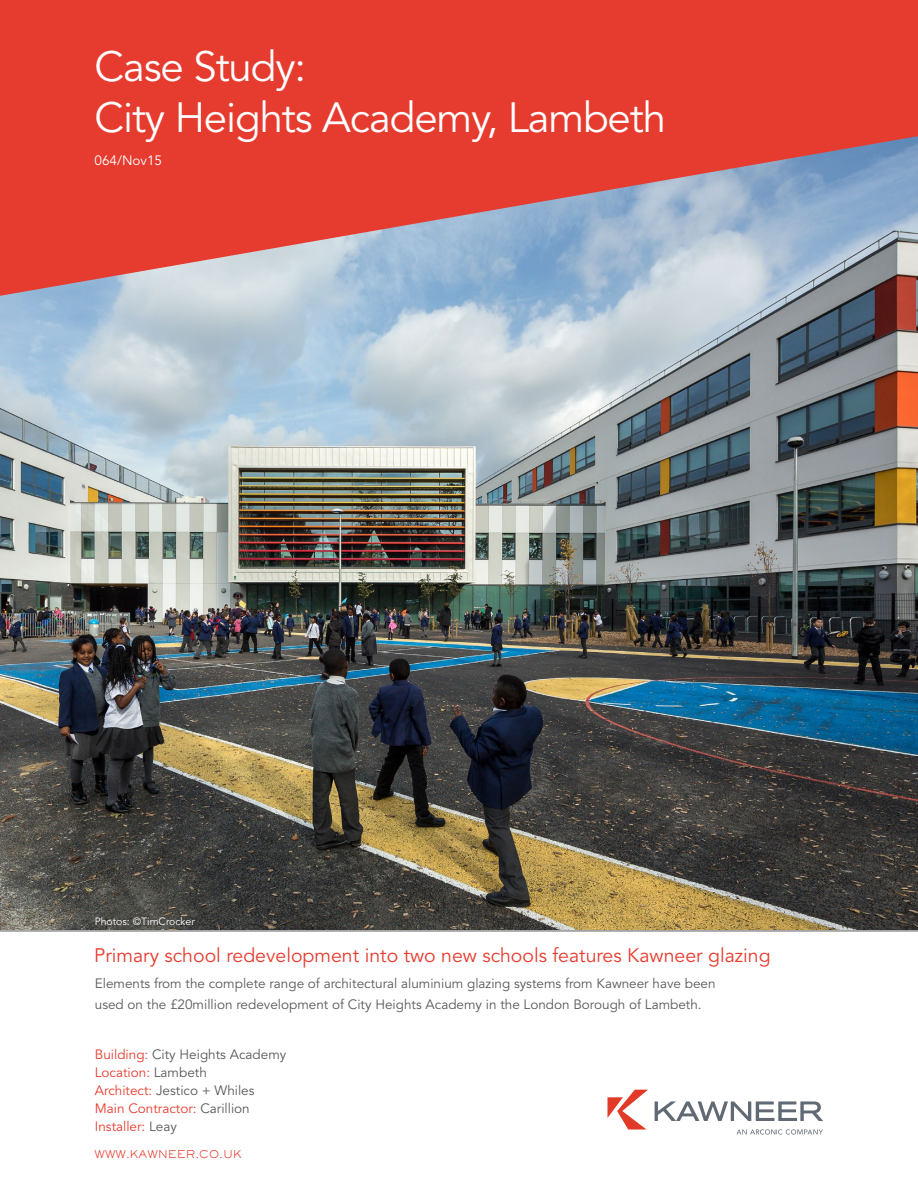
<style>
.page{position:relative;width:918px;height:1188px;background:#fff}
.page>*{position:absolute;margin:0;border:0;box-sizing:border-box;transform-origin:0 0}
.t1{font:42px/51px "Avenir LT Std";letter-spacing:-.025em;color:#fff}
.t2{font:19.5px "Avenir LT Std";color:#e63c2f}
.t3{font:13.5px/21px "Avenir LT Std";color:#58595b}
.t4{font:13.5px/18px "Avenir LT Std";color:#e63c2f}
.t5{font:13.5px "Avenir LT Std";color:#fff}
.t6{font:10.5px "Avenir LT Std";color:#fff}
.t7{font:10.5px "Sackers Gothic Light AT";color:#e63c2f}
.s1{color:#58595b}
</style>
<div class="page">
<img style="left:0;top:296px;width:918px;height:635px">
<svg style="left:0;top:0;width:918px;height:296px;background:#d35d5a"></svg>
<hr style="left:0;top:931px;width:918px;height:1px;background:#58595b">
<svg style="left:607px;top:1090px;width:41px;height:40px"></svg>
<svg style="left:655px;top:1101px;width:168px;height:20px"></svg>
<svg style="left:736px;top:1129px;width:87px;height:6px"></svg>
<h1 class="t1" style="left:95px;top:42px;width:573px">Case Study:<br>City Heights Academy, Lambeth</h1>
<p class="t5" style="left:95px;top:153px;width:69px">064/Nov15</p>
<p class="t6" style="left:95px;top:915px;width:102px">Photos: ©TimCrocker</p>
<h2 class="t2" style="left:94px;top:944px;width:678px">Primary school redevelopment into two new schools features Kawneer glazing</h2>
<p class="t3" style="left:95px;top:973px;width:622px">Elements from the complete range of architectural aluminium glazing systems from Kawneer have been used on the £20million redevelopment of City Heights Academy in the London Borough of Lambeth.</p>
<p class="t4" style="left:95px;top:1045px;width:193px">Building: <span class="s1">City Heights Academy<br></span>Location: <span class="s1">Lambeth<br></span>Architect: <span class="s1">Jestico + Whiles<br></span>Main Contractor: <span class="s1">Carillion<br></span>Installer: <span class="s1">Leay</span></p>
<p class="t7" style="left:95px;top:1147px;width:149px">WWW.KAWNEER.CO.UK</p>
</div>
